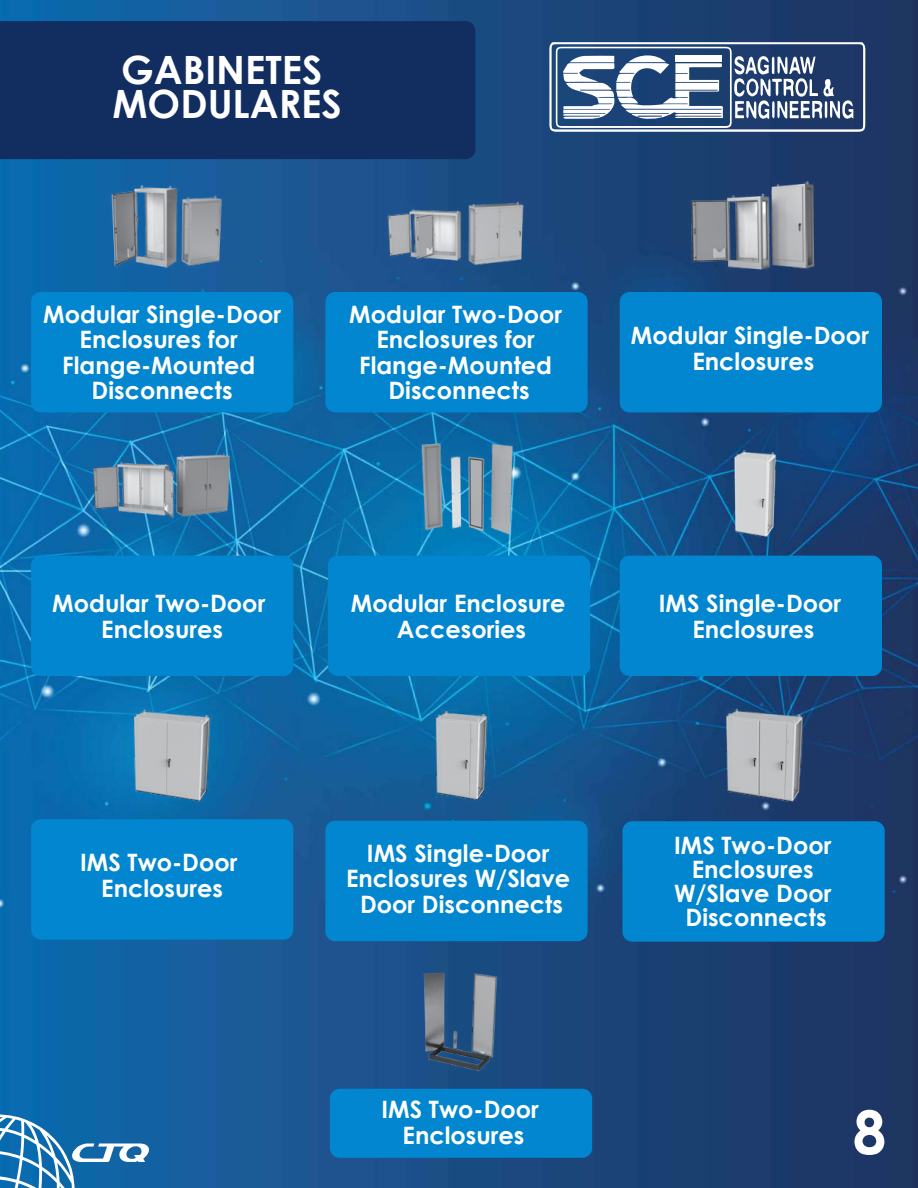
<style>
.page{position:relative;width:918px;height:1188px;background:#fff}
.page>*{position:absolute;margin:0;border:0;box-sizing:border-box;transform-origin:0 0}
.t1{font:700 60px "Century Gothic";color:#fff}
.t2{font:700 39px/34.5px "Century Gothic";color:#fff}
.t3{font:700 24px/25.5px "Century Gothic";color:#fff;text-align:center}
</style>
<div class="page">
<img style="left:0;top:0;width:918px;height:1188px">
<div style="left:0;top:21px;width:475px;height:138px;background:#122e60"></div>
<div style="left:31px;top:292px;width:262px;height:120px;background:#0286cf;border-radius:10px"></div>
<div style="left:325px;top:292px;width:263px;height:120px;background:#0286cf;border-radius:10px"></div>
<div style="left:620px;top:292px;width:262px;height:120px;background:#0286cf;border-radius:10px"></div>
<div style="left:31px;top:556px;width:262px;height:120px;background:#0286cf;border-radius:10px"></div>
<div style="left:328px;top:556px;width:262px;height:120px;background:#0286cf;border-radius:10px"></div>
<div style="left:620px;top:556px;width:262px;height:120px;background:#0286cf;border-radius:10px"></div>
<div style="left:31px;top:819px;width:262px;height:121px;background:#0286cf;border-radius:10px"></div>
<div style="left:330px;top:1089px;width:262px;height:69px;background:#0286cf;border-radius:10px"></div>
<div style="left:325px;top:821px;width:263px;height:120px;background:#0286cf;border-radius:10px"></div>
<div style="left:622px;top:821px;width:263px;height:121px;background:#0286cf;border-radius:10px"></div>
<img style="left:108px;top:179px;width:124px;height:93px">
<img style="left:385px;top:184px;width:143px;height:95px">
<img style="left:688px;top:175px;width:131px;height:95px">
<img style="left:91px;top:438px;width:142px;height:95px">
<img style="left:404px;top:443px;width:126px;height:94px">
<img style="left:693px;top:447px;width:121px;height:92px">
<img style="left:110px;top:709px;width:120px;height:93px">
<img style="left:399px;top:709px;width:120px;height:92px">
<img style="left:702px;top:709px;width:120px;height:93px">
<img style="left:392px;top:967px;width:129px;height:105px">
<svg style="left:0;top:1114px;width:149px;height:74px"></svg>
<svg style="left:549px;top:42px;width:316px;height:90px"></svg>
<h2 class="t2" style="left:113px;top:51px;width:231px">GABINETES<br>MODULARES</h2>
<p class="t3" style="left:43px;top:300px;width:240px">Modular Single-Door<br>Enclosures for<br>Flange-Mounted<br>Disconnects</p>
<p class="t3" style="left:349px;top:300px;width:215px">Modular Two-Door<br>Enclosures for<br>Flange-Mounted<br>Disconnects</p>
<p class="t3" style="left:631px;top:322px;width:240px">Modular Single-Door<br>Enclosures</p>
<p class="t3" style="left:52px;top:590px;width:215px">Modular Two-Door<br>Enclosures</p>
<p class="t3" style="left:351px;top:590px;width:216px">Modular Enclosure<br>Accesories</p>
<p class="t3" style="left:659px;top:590px;width:184px">IMS Single-Door<br>Enclosures</p>
<p class="t3" style="left:80px;top:849px;width:159px">IMS Two-Door<br>Enclosures</p>
<p class="t3" style="left:346px;top:839px;width:226px">IMS Single-Door<br>Enclosures W/Slave<br>Door Disconnects</p>
<p class="t3" style="left:674px;top:833px;width:159px;line-height:24px">IMS Two-Door<br>Enclosures<br>W/Slave Door<br>Disconnects</p>
<p class="t3" style="left:381px;top:1096px;width:159px">IMS Two-Door<br>Enclosures</p>
<h1 class="t1" style="left:853px;top:1087px;width:35px">8</h1>
</div>
